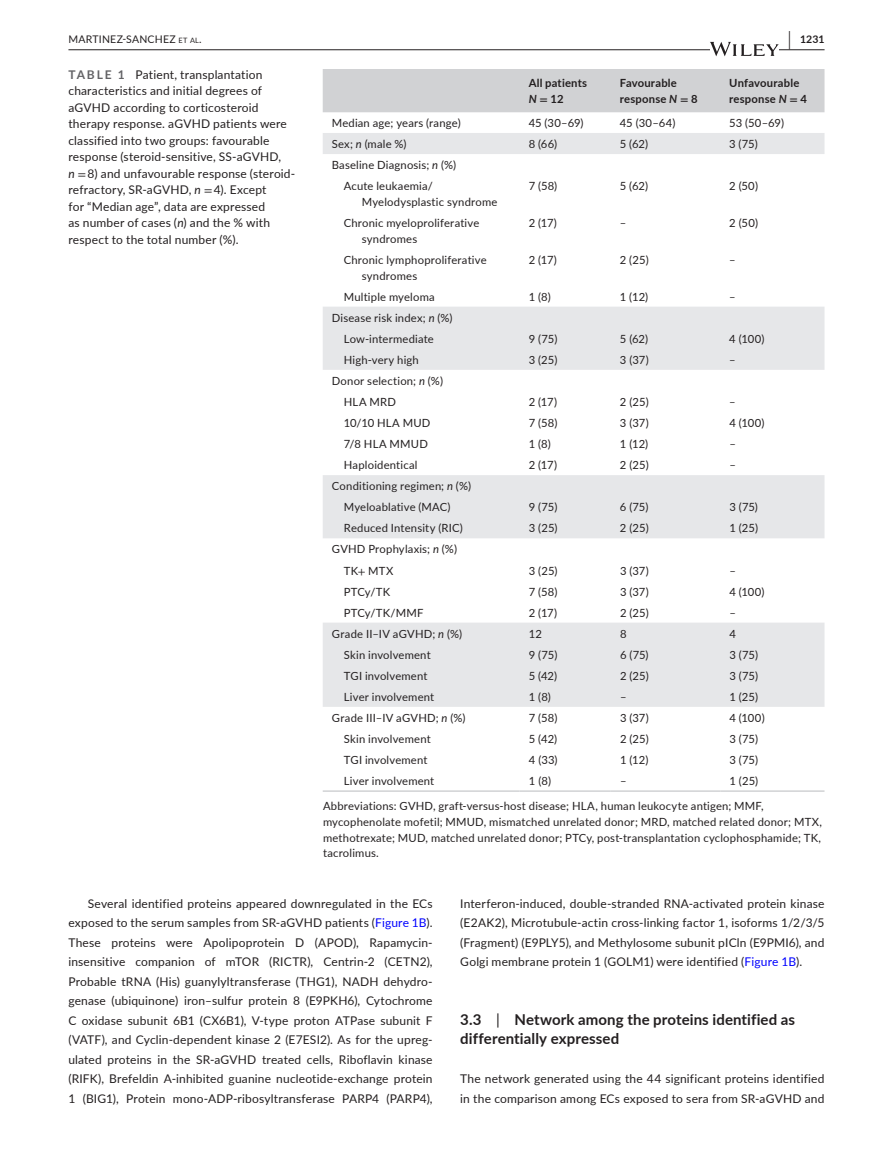
<style>
.page{position:relative;width:893px;height:1174px;background:#fff}
.page>*{position:absolute;margin:0;border:0;box-sizing:border-box;transform-origin:0 0}
.t1{font:700 15px/19.5px "Lato";letter-spacing:.005em;color:#231f20}
.t2{font:12px/19.5px "Lato";letter-spacing:.015em;color:#231f20;text-align:justify}
.t3{font:11.25px/21px "Lato";letter-spacing:.015em;color:#231f20}
.t4{font:700 11.25px/15.8px "Lato";letter-spacing:.02em;color:#231f20}
.t5{font:10.5px "Lato";letter-spacing:.02em;color:#231f20}
.t6{font:700 10.5px "Lato";color:#231f20}
.s1{font-size:7.35px}
.s2{font-size:19.5px}
.s3{font-weight:700;color:#636366}
.s4{font-style:italic}
.s5{font-family:"STIX"}
.s6{color:#00f}
.s7{font-weight:400}
</style>
<div class="page">
<hr style="left:68px;top:49px;width:756px;height:1px;background:#231f20">
<svg style="left:710px;top:42px;width:69px;height:14px"></svg>
<div style="left:323px;top:69px;width:501px;height:43px;background:#d1d2d4"></div>
<svg style="left:323px;top:133px;width:501px;height:574px"></svg>
<hr style="left:323px;top:790px;width:197px;height:2px;background:#d1d2d4">
<hr style="left:520px;top:790px;width:91px;height:2px;background:#d1d2d4">
<hr style="left:611px;top:790px;width:109px;height:2px;background:#d1d2d4">
<hr style="left:720px;top:790px;width:104px;height:2px;background:#d1d2d4">
<p class="t5" style="left:68px;top:31px;width:135px">MARTINEZ--SANCHEZ <span class="s1">et al</span>.</p>
<p class="t6" style="left:789px;top:31px;width:37px"><span class="s2">|</span> 1231</p>
<p class="t2" style="left:68px;top:66px;width:228px;line-height:16.5px;text-align:left"><span class="s3">TABLE 1</span> Patient, transplantation characteristics and initial degrees of aGVHD according to corticosteroid therapy response. aGVHD patients were classified into two groups: favourable response (steroid-sensitive, SS-aGVHD,<br><span class="s4">n</span> <span class="s5">=</span> 8) and unfavourable response (steroid&shy;refractory, SR-aGVHD, <span class="s4">n</span> <span class="s5">=</span> 4). Except<br>for “Median age”, data are expressed<br>as number of cases (<span class="s4">n</span>) and the % with respect to the total number (%).</p>
<p class="t4" style="left:529px;top:75px;width:60px">All patients<br><span class="s4">N</span><span class="s5">=</span>12</p>
<p class="t4" style="left:620px;top:75px;width:79px">Favourable response <span class="s4">N</span> <span class="s5">=</span> 8</p>
<p class="t4" style="left:729px;top:75px;width:79px">Unfavourable response <span class="s4">N</span> <span class="s5">=</span> 4</p>
<p class="t3" style="left:332px;top:112px;width:130px">Median age; years (range)</p>
<p class="t3" style="left:529px;top:112px;width:56px">45 (30–69)</p>
<p class="t3" style="left:620px;top:112px;width:57px">45 (30–64)</p>
<p class="t3" style="left:729px;top:112px;width:56px">53 (50–69)</p>
<p class="t3" style="left:332px;top:133px;width:76px">Sex; <span class="s4">n</span> (male %)</p>
<p class="t3" style="left:529px;top:133px;width:30px">8 (66)</p>
<p class="t3" style="left:620px;top:133px;width:30px">5 (62)</p>
<p class="t3" style="left:729px;top:133px;width:30px">3 (75)</p>
<p class="t3" style="left:344px;top:154px;width:114px;text-indent:-12px">Baseline Diagnosis; <span class="s4">n</span> (%)<br>Acute leukaemia/</p>
<p class="t3" style="left:362px;top:191px;width:137px">Myelodysplastic syndrome</p>
<p class="t3" style="left:529px;top:175px;width:30px">7 (58)</p>
<p class="t3" style="left:620px;top:175px;width:30px">5 (62)</p>
<p class="t3" style="left:729px;top:175px;width:30px">2 (50)</p>
<p class="t3" style="left:362px;top:214px;width:119px;line-height:15.8px;text-indent:-18px">Chronic myeloproliferative syndromes</p>
<p class="t3" style="left:529px;top:212px;width:30px">2 (17)</p>
<p class="t3" style="left:620px;top:212px;width:8px">–</p>
<p class="t3" style="left:729px;top:212px;width:30px">2 (50)</p>
<p class="t3" style="left:362px;top:251px;width:126px;line-height:15.8px;text-indent:-18px">Chronic lymphoproliferative syndromes</p>
<p class="t3" style="left:529px;top:249px;width:30px">2 (17)</p>
<p class="t3" style="left:620px;top:249px;width:30px">2 (25)</p>
<p class="t3" style="left:729px;top:249px;width:8px">–</p>
<p class="t3" style="left:344px;top:285px;width:92px">Multiple myeloma</p>
<p class="t3" style="left:529px;top:285px;width:24px">1 (8)</p>
<p class="t3" style="left:620px;top:285px;width:30px">1 (12)</p>
<p class="t3" style="left:729px;top:285px;width:8px">–</p>
<p class="t3" style="left:344px;top:307px;width:110px;text-indent:-12px">Disease risk index; <span class="s4">n</span> (%)<br>Low-intermediate</p>
<p class="t3" style="left:529px;top:328px;width:30px">9 (75)</p>
<p class="t3" style="left:620px;top:328px;width:30px">5 (62)</p>
<p class="t3" style="left:729px;top:328px;width:37px">4 (100)</p>
<p class="t3" style="left:344px;top:349px;width:77px">High-very high</p>
<p class="t3" style="left:529px;top:349px;width:30px">3 (25)</p>
<p class="t3" style="left:620px;top:349px;width:30px">3 (37)</p>
<p class="t3" style="left:729px;top:349px;width:8px">–</p>
<p class="t3" style="left:344px;top:370px;width:101px;text-indent:-12px">Donor selection; <span class="s4">n</span> (%)<br>HLA MRD</p>
<p class="t3" style="left:529px;top:391px;width:30px">2 (17)</p>
<p class="t3" style="left:620px;top:391px;width:30px">2 (25)</p>
<p class="t3" style="left:729px;top:391px;width:8px">–</p>
<p class="t3" style="left:344px;top:412px;width:88px">10/10 HLA MUD</p>
<p class="t3" style="left:529px;top:412px;width:30px">7 (58)</p>
<p class="t3" style="left:620px;top:412px;width:30px">3 (37)</p>
<p class="t3" style="left:729px;top:412px;width:37px">4 (100)</p>
<p class="t3" style="left:344px;top:433px;width:86px">7/8 HLA MMUD</p>
<p class="t3" style="left:529px;top:433px;width:24px">1 (8)</p>
<p class="t3" style="left:620px;top:433px;width:30px">1 (12)</p>
<p class="t3" style="left:729px;top:433px;width:8px">–</p>
<p class="t3" style="left:344px;top:454px;width:75px">Haploidentical</p>
<p class="t3" style="left:529px;top:454px;width:30px">2 (17)</p>
<p class="t3" style="left:620px;top:454px;width:30px">2 (25)</p>
<p class="t3" style="left:729px;top:454px;width:8px">–</p>
<p class="t3" style="left:344px;top:475px;width:129px;text-indent:-12px">Conditioning regimen; <span class="s4">n</span> (%)<br>Myeloablative (MAC)</p>
<p class="t3" style="left:529px;top:496px;width:30px">9 (75)</p>
<p class="t3" style="left:620px;top:496px;width:30px">6 (75)</p>
<p class="t3" style="left:729px;top:496px;width:30px">3 (75)</p>
<p class="t3" style="left:344px;top:517px;width:120px">Reduced Intensity (RIC)</p>
<p class="t3" style="left:529px;top:517px;width:30px">3 (25)</p>
<p class="t3" style="left:620px;top:517px;width:30px">2 (25)</p>
<p class="t3" style="left:729px;top:517px;width:30px">1 (25)</p>
<p class="t3" style="left:344px;top:538px;width:115px;text-indent:-12px">GVHD Prophylaxis; <span class="s4">n</span> (%)<br>TK<span class="s5">+</span> MTX</p>
<p class="t3" style="left:529px;top:559px;width:30px">3 (25)</p>
<p class="t3" style="left:620px;top:559px;width:30px">3 (37)</p>
<p class="t3" style="left:729px;top:559px;width:8px">–</p>
<p class="t3" style="left:344px;top:580px;width:48px">PTCy/TK</p>
<p class="t3" style="left:529px;top:580px;width:30px">7 (58)</p>
<p class="t3" style="left:620px;top:580px;width:30px">3 (37)</p>
<p class="t3" style="left:729px;top:580px;width:37px">4 (100)</p>
<p class="t3" style="left:344px;top:601px;width:81px">PTCy/TK/MMF</p>
<p class="t3" style="left:529px;top:601px;width:30px">2 (17)</p>
<p class="t3" style="left:620px;top:601px;width:30px">2 (25)</p>
<p class="t3" style="left:729px;top:601px;width:8px">–</p>
<p class="t3" style="left:332px;top:622px;width:132px">Grade II–IV aGVHD; <span class="s4">n</span> (%)</p>
<p class="t3" style="left:529px;top:622px;width:15px">12</p>
<p class="t3" style="left:620px;top:622px;width:8px">8</p>
<p class="t3" style="left:729px;top:622px;width:8px">4</p>
<p class="t3" style="left:344px;top:644px;width:88px">Skin involvement</p>
<p class="t3" style="left:529px;top:644px;width:30px">9 (75)</p>
<p class="t3" style="left:620px;top:644px;width:30px">6 (75)</p>
<p class="t3" style="left:729px;top:644px;width:30px">3 (75)</p>
<p class="t3" style="left:344px;top:665px;width:85px">TGI involvement</p>
<p class="t3" style="left:529px;top:665px;width:30px">5 (42)</p>
<p class="t3" style="left:620px;top:665px;width:30px">2 (25)</p>
<p class="t3" style="left:729px;top:665px;width:30px">3 (75)</p>
<p class="t3" style="left:344px;top:686px;width:92px">Liver involvement</p>
<p class="t3" style="left:529px;top:686px;width:24px">1 (8)</p>
<p class="t3" style="left:620px;top:686px;width:8px">–</p>
<p class="t3" style="left:729px;top:686px;width:30px">1 (25)</p>
<p class="t3" style="left:332px;top:707px;width:135px">Grade III–IV aGVHD; <span class="s4">n</span> (%)</p>
<p class="t3" style="left:529px;top:707px;width:30px">7 (58)</p>
<p class="t3" style="left:620px;top:707px;width:30px">3 (37)</p>
<p class="t3" style="left:729px;top:707px;width:37px">4 (100)</p>
<p class="t3" style="left:344px;top:728px;width:88px">Skin involvement</p>
<p class="t3" style="left:529px;top:728px;width:30px">5 (42)</p>
<p class="t3" style="left:620px;top:728px;width:30px">2 (25)</p>
<p class="t3" style="left:729px;top:728px;width:30px">3 (75)</p>
<p class="t3" style="left:344px;top:749px;width:85px">TGI involvement</p>
<p class="t3" style="left:529px;top:749px;width:30px">4 (33)</p>
<p class="t3" style="left:620px;top:749px;width:30px">1 (12)</p>
<p class="t3" style="left:729px;top:749px;width:30px">3 (75)</p>
<p class="t3" style="left:344px;top:770px;width:92px">Liver involvement</p>
<p class="t3" style="left:529px;top:770px;width:24px">1 (8)</p>
<p class="t3" style="left:620px;top:770px;width:8px">–</p>
<p class="t3" style="left:729px;top:770px;width:30px">1 (25)</p>
<p class="t3" style="left:323px;top:797px;width:501px;line-height:15.8px">Abbreviations: GVHD, graft-versus-host disease; HLA, human leukocyte antigen; MMF, mycophenolate mofetil; MMUD, mismatched unrelated donor; MRD, matched related donor; MTX, methotrexate; MUD, matched unrelated donor; PTCy, post-transplantation cyclophosphamide; TK, tacrolimus.</p>
<p class="t2" style="left:68px;top:893px;width:366px;text-indent:20px">Several identified proteins appeared downregulated in the ECs exposed to the serum samples from SR-aGVHD patients (<span class="s6">Figure 1B</span>).<br>These proteins were Apolipoprotein D (APOD), Rapamycin&shy;insensitive companion of mTOR (RICTR), Centrin-2 (CETN2), Probable tRNA (His) guanylyltransferase (THG1), NADH dehydro&shy;genase (ubiquinone) iron–sulfur protein 8 (E9PKH6), Cytochrome C oxidase subunit 6B1 (CX6B1), V-type proton ATPase subunit F (VATF), and Cyclin-dependent kinase 2 (E7ESI2). As for the upreg&shy;ulated proteins in the SR-aGVHD treated cells, Riboflavin kinase (RIFK), Brefeldin A-inhibited guanine nucleotide-exchange protein 1 (BIG1), Protein mono-ADP-ribosyltransferase PARP4 (PARP4),</p>
<p class="t2" style="left:460px;top:893px;width:366px">Interferon-induced, double-stranded RNA-activated protein kinase (E2AK2), Microtubule-actin cross-linking factor 1, isoforms 1/2/3/5 (Fragment) (E9PLY5), and Methylosome subunit pICln (E9PMI6), and Golgi membrane protein 1 (GOLM1) were identified (<span class="s6">Figure 1B</span>).</p>
<p class="t1" style="left:460px;top:1009px;width:336px">3.3 <span class="s7">|</span> Network among the proteins identified as differentially expressed</p>
<p class="t2" style="left:460px;top:1068px;width:366px">The network generated using the 44 significant proteins identified in the comparison among ECs exposed to sera from SR-aGVHD and</p>
</div>
